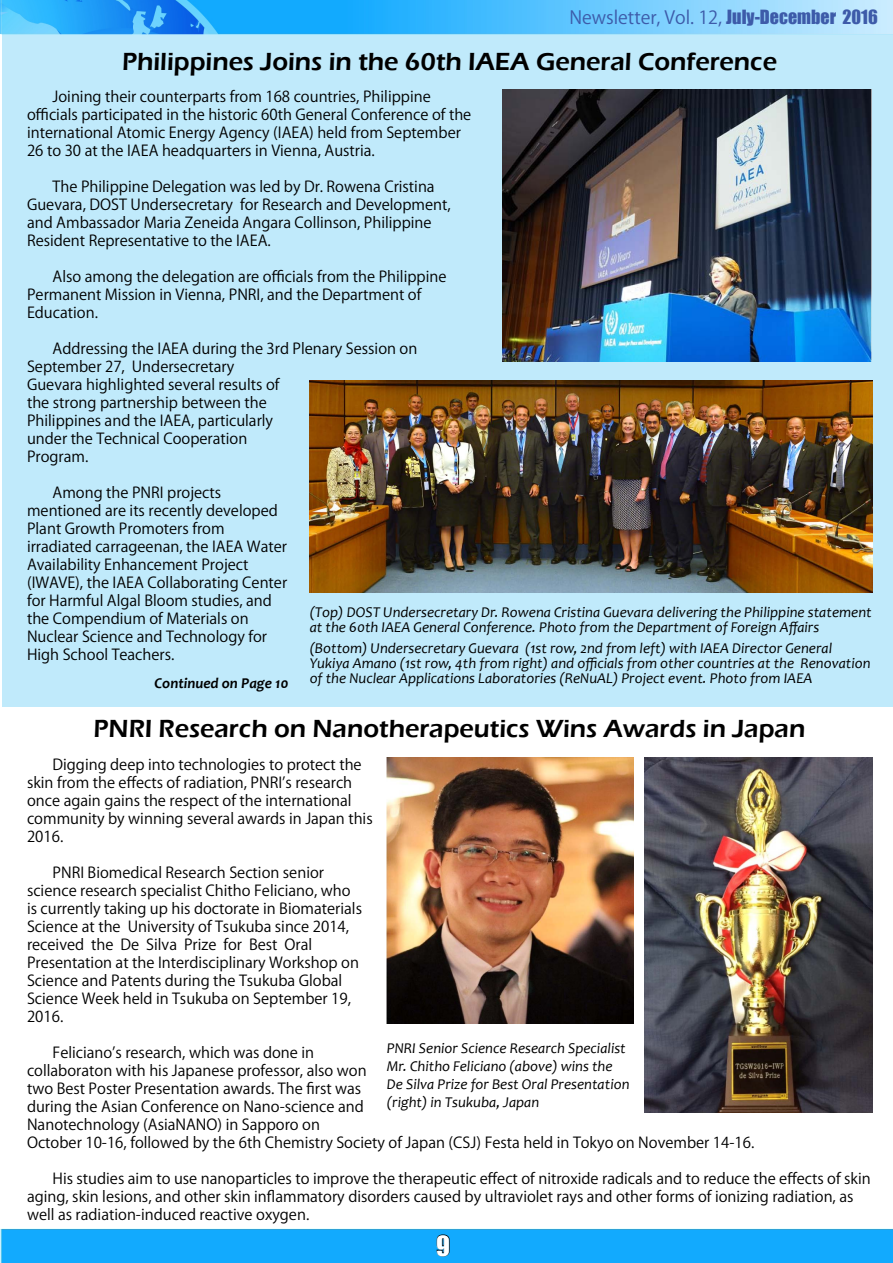
<style>
.page{position:relative;width:893px;height:1263px;background:#fff}
.page>*{position:absolute;margin:0;border:0;box-sizing:border-box;transform-origin:0 0}
.t1{font:600 25.5px "Eras ITC";color:#000}
.t2{font:25.5px "Impact";color:#fff}
.t3{font:18px "Koz Go Pro";color:#3d5ba9}
.t4{font:15px/18px "Koz Go Pro";color:#000}
.t5{font:italic 15px/15px "Candara";color:#000}
.t6{font:italic 700 15px "Candara";color:#000}
.s1{font-family:"Impact"}
</style>
<div class="page">
<img style="left:0;top:0;width:893px;height:1263px">
<svg style="left:436px;top:1234px;width:14px;height:23px"></svg>
<div style="left:2px;top:34px;width:891px;height:672px;background:#c0eafb"></div>
<img style="left:503px;top:90px;width:369px;height:272px">
<img style="left:310px;top:380px;width:562px;height:213px">
<img style="left:644px;top:758px;width:228px;height:354px">
<img style="left:387px;top:758px;width:247px;height:265px">
<p class="t3" style="left:569px;top:6px;width:310px">Newsletter, Vol. 12, <span class="s1">July-December 2016</span></p>
<h1 class="t1" style="left:122px;top:47px;width:656px">Philippines Joins in the 60th IAEA General Conference</h1>
<p class="t4" style="left:27px;top:88px;width:446px;text-indent:26px">Joining their counterparts from 168 countries, Philippine officials participated in the historic 60th General Conference of the international Atomic Energy Agency (IAEA) held from September 26 to 30 at the IAEA headquarters in Vienna, Austria.</p>
<p class="t4" style="left:27px;top:178px;width:425px;text-indent:26px">The Philippine Delegation was led by Dr. Rowena Cristina Guevara, DOST Undersecretary for Research and Development, and Ambassador Maria Zeneida Angara Collinson, Philippine Resident Representative to the IAEA.</p>
<p class="t4" style="left:27px;top:268px;width:421px;text-indent:26px">Also among the delegation are officials from the Philippine<br>Permanent Mission in Vienna, PNRI, and the Department of<br>Education.</p>
<p class="t4" style="left:27px;top:340px;width:392px;text-indent:26px">Addressing the IAEA during the 3rd Plenary Session on September 27, Undersecretary<br>Guevara highlighted several results of<br>the strong partnership between the<br>Philippines and the IAEA, particularly<br>under the Technical Cooperation<br>Program.</p>
<p class="t4" style="left:27px;top:484px;width:262px;text-indent:26px">Among the PNRI projects mentioned are its recently developed Plant Growth Promoters from irradiated carrageenan, the IAEA Water Availability Enhancement Project (IWAVE), the IAEA Collaborating Center for Harmful Algal Bloom studies, and the Compendium of Materials on Nuclear Science and Technology for High School Teachers.</p>
<p class="t5" style="left:310px;top:605px;width:564px">(Top) DOST Undersecretary Dr. Rowena Cristina Guevara delivering the Philippine statement at the 60th IAEA General Conference. Photo from the Department of Foreign Affairs</p>
<p class="t5" style="left:310px;top:641px;width:563px">(Bottom) Undersecretary Guevara (1st row, 2nd from left) with IAEA Director General<br>Yukiya Amano (1st row, 4th from right) and officials from other countries at the Renovation of the Nuclear Applications Laboratories (ReNuAL) Project event. Photo from IAEA</p>
<p class="t6" style="left:155px;top:674px;width:136px">Continued on Page 10</p>
<h1 class="t1" style="left:94px;top:714px;width:713px">PNRI Research on Nanotherapeutics Wins Awards in Japan</h1>
<p class="t4" style="left:27px;top:756px;width:347px;text-indent:26px">Digging deep into technologies to protect the skin from the effects of radiation, PNRI’s research once again gains the respect of the international community by winning several awards in Japan this 2016.</p>
<p class="t4" style="left:27px;top:864px;width:336px;text-indent:26px">PNRI Biomedical Research Section senior science research specialist Chitho Feliciano, who is currently taking up his doctorate in Biomaterials Science at the University of Tsukuba since 2014, received the De Silva Prize for Best Oral Presentation at the Interdisciplinary Workshop on Science and Patents during the Tsukuba Global Science Week held in Tsukuba on September 19, 2016.</p>
<p class="t4" style="left:27px;top:1044px;width:729px;text-indent:26px">Feliciano’s research, which was done in<br>collaboraton with his Japanese professor, also won<br>two Best Poster Presentation awards. The first was<br>during the Asian Conference on Nano-science and<br>Nanotechnology (AsiaNANO) in Sapporo on<br>October 10-16, followed by the 6th Chemistry Society of Japan (CSJ) Festa held in Tokyo on November 14-16.</p>
<p class="t4" style="left:27px;top:1170px;width:845px;text-indent:26px">His studies aim to use nanoparticles to improve the therapeutic effect of nitroxide radicals and to reduce the effects of skin aging, skin lesions, and other skin inflammatory disorders caused by ultraviolet rays and other forms of ionizing radiation, as well as radiation-induced reactive oxygen.</p>
<p class="t5" style="left:387px;top:1039px;width:244px;line-height:18px">PNRI Senior Science Research Specialist Mr. Chitho Feliciano (above) wins the De Silva Prize for Best Oral Presentation (right) in Tsukuba, Japan</p>
<h1 class="t2" style="left:436px;top:1226px;width:15px">9</h1>
</div>
